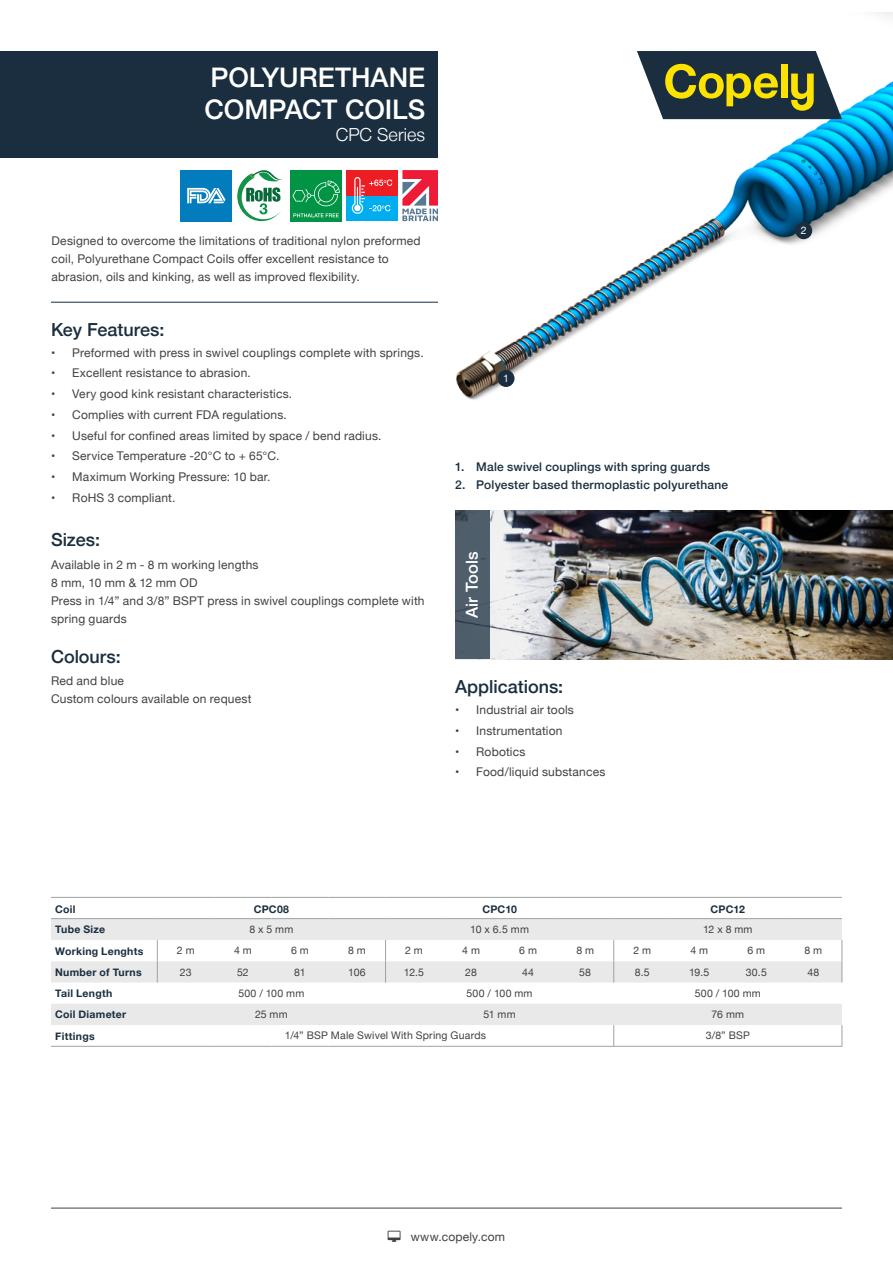
<style>
.page{position:relative;width:893px;height:1263px;background:#fff}
.page>*{position:absolute;margin:0;border:0;box-sizing:border-box;transform-origin:0 0}
.t1{font:500 27px/32.4px "Helvetica Neue";color:#fff}
.t2{font:500 18px "Helvetica Neue";color:#1a2e3f}
.t3{font:300 18px "Helvetica Neue";color:#fff}
.t4{font:500 16.5px "Helvetica Neue";letter-spacing:.005em;color:#fff}
.t5{font:12px/18px "Helvetica Neue";letter-spacing:.015em;color:#414042}
.t6{font:500 12px "Helvetica Neue";letter-spacing:.015em;color:#1a2e3f}
.t7{font:10.5px "Helvetica Neue";letter-spacing:.02em;color:#414042}
.t8{font:700 10.5px "Helvetica Neue";letter-spacing:.025em;color:#1a2e3f}
.t9{font:10.5px "Helvetica Neue";color:#fff}
</style>
<div class="page">
<hr style="left:51px;top:302px;width:387px;height:1px;background:#1a2e3f">
<img style="left:456px;top:13px;width:437px;height:387px">
<div style="left:346px;top:196px;width:52px;height:25px;background:#00aeef"></div>
<div style="left:346px;top:170px;width:52px;height:26px;background:#ed1d24"></div>
<svg style="left:352px;top:177px;width:40px;height:37px"></svg>
<img style="left:489px;top:510px;width:404px;height:149px">
<div style="left:497px;top:370px;width:17px;height:17px;background:#1a2e3f;border-radius:50%"></div>
<div style="left:795px;top:222px;width:17px;height:17px;background:#1a2e3f;border-radius:50%"></div>
<div style="left:455px;top:510px;width:34px;height:149px;background:#4f5e6a"></div>
<div style="left:291px;top:170px;width:51px;height:51px;background:#009444"></div>
<svg style="left:292px;top:181px;width:48px;height:25px"></svg>
<svg style="left:293px;top:213px;width:46px;height:4px"></svg>
<svg style="left:402px;top:170px;width:36px;height:51px"></svg>
<svg style="left:237px;top:170px;width:45px;height:51px"></svg>
<div style="left:181px;top:170px;width:51px;height:51px;background:#037cbe"></div>
<svg style="left:187px;top:188px;width:38px;height:15px"></svg>
<div style="left:0;top:51px;width:438px;height:106px;background:#1a2e3f"></div>
<svg style="left:51px;top:919px;width:791px;height:106px;fill:#e9e9ea"></svg>
<svg style="left:613px;top:1025px;width:1px;height:21px"></svg>
<svg style="left:842px;top:1025px;width:1px;height:21px"></svg>
<hr style="left:614px;top:1046px;width:57px;height:1px;background:#9da3a6">
<hr style="left:671px;top:1046px;width:57px;height:1px;background:#9da3a6">
<hr style="left:728px;top:1046px;width:57px;height:1px;background:#9da3a6">
<hr style="left:785px;top:1046px;width:57px;height:1px;background:#9da3a6">
<hr style="left:51px;top:1046px;width:106px;height:1px;background:#9da3a6">
<hr style="left:157px;top:1046px;width:57px;height:1px;background:#9da3a6">
<hr style="left:214px;top:1046px;width:57px;height:1px;background:#9da3a6">
<hr style="left:271px;top:1046px;width:57px;height:1px;background:#9da3a6">
<hr style="left:328px;top:1046px;width:58px;height:1px;background:#9da3a6">
<hr style="left:386px;top:1046px;width:57px;height:1px;background:#9da3a6">
<hr style="left:443px;top:1046px;width:57px;height:1px;background:#9da3a6">
<hr style="left:500px;top:1046px;width:57px;height:1px;background:#9da3a6">
<hr style="left:557px;top:1046px;width:57px;height:1px;background:#9da3a6">
<hr style="left:51px;top:897px;width:106px;height:1px;background:#9da3a6">
<hr style="left:51px;top:918px;width:106px;height:1px;background:#9da3a6">
<hr style="left:157px;top:897px;width:57px;height:1px;background:#9da3a6">
<hr style="left:214px;top:897px;width:57px;height:1px;background:#9da3a6">
<hr style="left:271px;top:897px;width:57px;height:1px;background:#9da3a6">
<hr style="left:328px;top:897px;width:58px;height:1px;background:#9da3a6">
<hr style="left:386px;top:897px;width:57px;height:1px;background:#9da3a6">
<hr style="left:443px;top:897px;width:57px;height:1px;background:#9da3a6">
<hr style="left:500px;top:897px;width:57px;height:1px;background:#9da3a6">
<hr style="left:557px;top:897px;width:57px;height:1px;background:#9da3a6">
<hr style="left:614px;top:897px;width:57px;height:1px;background:#9da3a6">
<hr style="left:671px;top:897px;width:57px;height:1px;background:#9da3a6">
<hr style="left:728px;top:897px;width:57px;height:1px;background:#9da3a6">
<hr style="left:785px;top:897px;width:57px;height:1px;background:#9da3a6">
<hr style="left:157px;top:918px;width:57px;height:1px;background:#9da3a6">
<hr style="left:214px;top:918px;width:57px;height:1px;background:#9da3a6">
<hr style="left:271px;top:918px;width:57px;height:1px;background:#9da3a6">
<hr style="left:328px;top:918px;width:58px;height:1px;background:#9da3a6">
<hr style="left:386px;top:918px;width:57px;height:1px;background:#9da3a6">
<hr style="left:443px;top:918px;width:57px;height:1px;background:#9da3a6">
<hr style="left:500px;top:918px;width:57px;height:1px;background:#9da3a6">
<hr style="left:557px;top:918px;width:57px;height:1px;background:#9da3a6">
<hr style="left:614px;top:918px;width:57px;height:1px;background:#9da3a6">
<hr style="left:671px;top:918px;width:57px;height:1px;background:#9da3a6">
<hr style="left:728px;top:918px;width:57px;height:1px;background:#9da3a6">
<hr style="left:785px;top:918px;width:57px;height:1px;background:#9da3a6">
<svg style="left:157px;top:940px;width:1px;height:42px"></svg>
<svg style="left:385px;top:940px;width:1px;height:42px"></svg>
<svg style="left:613px;top:940px;width:1px;height:42px"></svg>
<svg style="left:842px;top:940px;width:1px;height:42px"></svg>
<hr style="left:51px;top:1208px;width:791px;height:1px;background:#414042">
<svg style="left:637px;top:51px;width:205px;height:68px;background:#5f684c"></svg>
<h1 class="t1" style="left:205px;top:59px;width:222px">POLYURETHANE<br>COMPACT COILS</h1>
<h2 class="t3" style="left:336px;top:120px;width:91px">CPC Series</h2>
<p class="t5" style="left:52px;top:233px;width:371px">Designed to overcome the limitations of traditional nylon preformed coil, Polyurethane Compact Coils offer excellent resistance to abrasion, oils and kinking, as well as improved flexibility.</p>
<h2 class="t2" style="left:51px;top:315px;width:115px">Key Features:</h2>
<p class="t5" style="left:51px;top:344px;width:374px">• Preformed with press in swivel couplings complete with springs.</p>
<p class="t5" style="left:51px;top:365px;width:201px">• Excellent resistance to abrasion.</p>
<p class="t5" style="left:51px;top:386px;width:243px">• Very good kink resistant characteristics.</p>
<p class="t5" style="left:51px;top:406px;width:237px">• Complies with current FDA regulations.</p>
<p class="t5" style="left:51px;top:427px;width:332px">• Useful for confined areas limited by space / bend radius.</p>
<p class="t5" style="left:51px;top:448px;width:230px">• Service Temperature -20°C to + 65°C.</p>
<p class="t5" style="left:51px;top:469px;width:221px">• Maximum Working Pressure: 10 bar.</p>
<p class="t5" style="left:51px;top:489px;width:126px">• RoHS 3 compliant.</p>
<h2 class="t2" style="left:51px;top:526px;width:51px">Sizes:</h2>
<p class="t5" style="left:51px;top:556px;width:375px">Available in 2 m - 8 m working lengths<br>8 mm, 10 mm &amp; 12 mm OD<br>Press in 1/4” and 3/8” BSPT press in swivel couplings complete with spring guards</p>
<h2 class="t2" style="left:51px;top:642px;width:71px">Colours:</h2>
<p class="t5" style="left:51px;top:673px;width:202px">Red and blue<br>Custom colours available on request</p>
<p class="t9" style="left:503px;top:371px;width:7px">1</p>
<p class="t6" style="left:455px;top:457px;width:257px">1. Male swivel couplings with spring guards</p>
<p class="t6" style="left:455px;top:475px;width:275px">2. Polyester based thermoplastic polyurethane</p>
<h3 class="t4" style="left:459px;top:618px;width:68px;rotate:-90deg">Air Tools</h3>
<h2 class="t2" style="left:455px;top:673px;width:110px">Applications:</h2>
<p class="t5" style="left:455px;top:702px;width:120px">• Industrial air tools</p>
<p class="t5" style="left:455px;top:722px;width:109px">• Instrumentation</p>
<p class="t5" style="left:455px;top:743px;width:72px">• Robotics</p>
<p class="t5" style="left:455px;top:764px;width:152px">• Food/liquid substances</p>
<p class="t9" style="left:801px;top:223px;width:7px">2</p>
<p class="t8" style="left:55px;top:901px;width:22px">Coil</p>
<p class="t8" style="left:254px;top:901px;width:37px">CPC08</p>
<p class="t8" style="left:482px;top:901px;width:36px">CPC10</p>
<p class="t8" style="left:711px;top:901px;width:36px">CPC12</p>
<p class="t8" style="left:55px;top:921px;width:51px">Tube Size</p>
<p class="t7" style="left:249px;top:922px;width:45px">8 x 5 mm</p>
<p class="t7" style="left:470px;top:922px;width:60px">10 x 6.5 mm</p>
<p class="t7" style="left:703px;top:922px;width:51px">12 x 8 mm</p>
<p class="t8" style="left:55px;top:942px;width:90px">Working Lenghts</p>
<p class="t7" style="left:177px;top:943px;width:19px">2 m</p>
<p class="t7" style="left:234px;top:943px;width:19px">4 m</p>
<p class="t7" style="left:291px;top:943px;width:19px">6 m</p>
<p class="t7" style="left:348px;top:943px;width:19px">8 m</p>
<p class="t7" style="left:405px;top:943px;width:19px">2 m</p>
<p class="t7" style="left:462px;top:943px;width:19px">4 m</p>
<p class="t7" style="left:519px;top:943px;width:19px">6 m</p>
<p class="t7" style="left:576px;top:943px;width:19px">8 m</p>
<p class="t7" style="left:633px;top:943px;width:19px">2 m</p>
<p class="t7" style="left:690px;top:943px;width:19px">4 m</p>
<p class="t7" style="left:747px;top:943px;width:19px">6 m</p>
<p class="t7" style="left:804px;top:943px;width:19px">8 m</p>
<p class="t8" style="left:55px;top:964px;width:88px">Number of Turns</p>
<p class="t7" style="left:180px;top:964px;width:13px">23</p>
<p class="t7" style="left:237px;top:964px;width:13px">52</p>
<p class="t7" style="left:294px;top:964px;width:13px">81</p>
<p class="t7" style="left:348px;top:964px;width:19px">106</p>
<p class="t7" style="left:404px;top:964px;width:22px">12.5</p>
<p class="t7" style="left:465px;top:964px;width:13px">28</p>
<p class="t7" style="left:522px;top:964px;width:13px">44</p>
<p class="t7" style="left:579px;top:964px;width:13px">58</p>
<p class="t7" style="left:635px;top:964px;width:16px">8.5</p>
<p class="t7" style="left:689px;top:964px;width:22px">19.5</p>
<p class="t7" style="left:746px;top:964px;width:22px">30.5</p>
<p class="t7" style="left:807px;top:964px;width:13px">48</p>
<p class="t8" style="left:55px;top:985px;width:59px">Tail Length</p>
<p class="t7" style="left:238px;top:985px;width:67px">500 / 100 mm</p>
<p class="t7" style="left:467px;top:985px;width:67px">500 / 100 mm</p>
<p class="t7" style="left:695px;top:985px;width:67px">500 / 100 mm</p>
<p class="t8" style="left:55px;top:1006px;width:73px">Coil Diameter</p>
<p class="t7" style="left:255px;top:1007px;width:34px">25 mm</p>
<p class="t7" style="left:483px;top:1007px;width:34px">51 mm</p>
<p class="t7" style="left:711px;top:1007px;width:34px">76 mm</p>
<p class="t8" style="left:55px;top:1027px;width:41px">Fittings</p>
<p class="t7" style="left:285px;top:1028px;width:203px">1/4” BSP Male Swivel With Spring Guards</p>
<p class="t7" style="left:706px;top:1028px;width:46px">3/8” BSP</p>
<p class="t5" style="left:411px;top:1228px;width:96px">www.copely.com</p>
</div>
